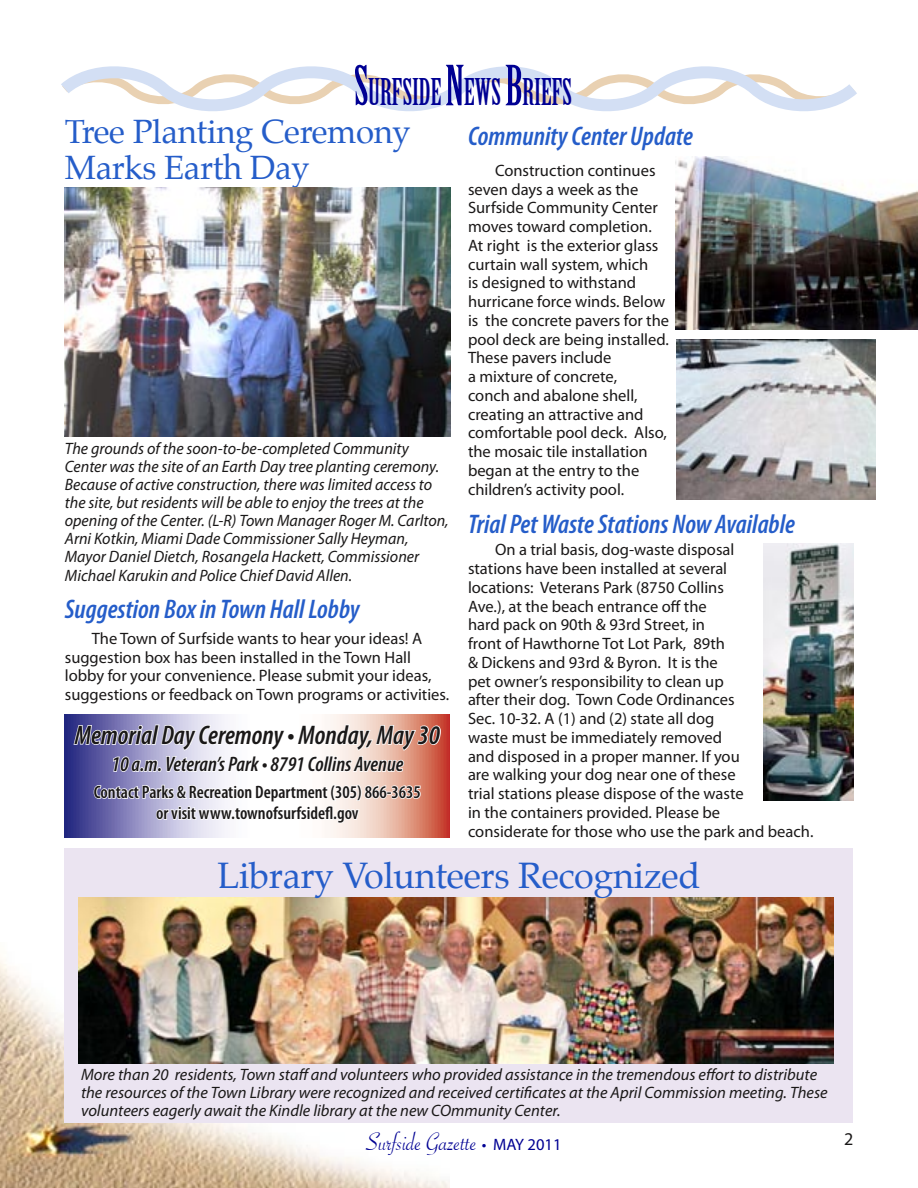
<style>
.page{position:relative;width:918px;height:1188px;background:#fff}
.page>*{position:absolute;margin:0;border:0;box-sizing:border-box;transform-origin:0 0}
.headline{font:36px "Palatino";letter-spacing:-.01em;color:#255dc9}
.headline-2{font:36px "Birch";letter-spacing:-.01em;color:#000093}
.headline-3{font:33px/36px "Palatino";letter-spacing:-.01em;color:#255dc9}
.subheads{font:italic 600 condensed 27px "Myriad Pro";color:#255dc9}
.subheads-2{font:italic 600 condensed 27px "Myriad Pro";color:#1a1818}
.t1{font:27px "Savoye Let Plain";color:#000093}
.subheads-3{font:italic 600 condensed 21px "Myriad Pro";color:#1a1818}
.subheads-4{font:600 condensed 18px "Myriad Pro";color:#1a1818}
.t2{font:18px "Myriad Pro";color:#1a1818}
.Body_Text{font:16.5px/18.8px "Myriad Pro";color:#1a1818}
.Body_Text-2{font:italic 16.5px/18.1px "Myriad Pro";color:#1a1818}
.caption{font:italic 16.5px/18px "Myriad Pro";color:#1a1818}
.s1{font-size:54px}
.s2{font-family:"Myriad Pro";font-size:16.5px}
</style>
<div class="page">
<img style="left:0;top:942px;width:450px;height:246px">
<div style="left:65px;top:848px;width:788px;height:275px;background:#ebe4f1"></div>
<svg style="left:61px;top:66px;width:796px;height:45px"></svg>
<img style="left:78px;top:897px;width:756px;height:167px">
<img style="left:676px;top:157px;width:242px;height:173px">
<img style="left:677px;top:339px;width:198px;height:161px">
<img style="left:763px;top:544px;width:90px;height:256px">
<svg style="left:65px;top:715px;width:385px;height:122px;background:#743057"></svg>
<svg style="left:73px;top:715px;width:369px;height:123px"></svg>
<img style="left:65px;top:188px;width:386px;height:249px">
<p class="headline-2" style="left:354px;top:73px;width:220px"><span class="s1">S</span>URFSIDE <span class="s1">N</span>EWS <span class="s1">B</span>RIEFS</p>
<p class="headline-3" style="left:65px;top:113px;width:348px">Tree Planting Ceremony<br>Marks Earth Day</p>
<p class="Body_Text-2" style="left:65px;top:440px;width:385px">The grounds of the soon-to-be-completed Community Center was the site of an Earth Day tree planting ceremony.<br>Because of active construction, there was limited access to the site, but residents will be able to enjoy the trees at the opening of the Center. (L-R) Town Manager Roger M. Carlton, Arni Kotkin, Miami Dade Commissioner Sally Heyman, Mayor Daniel Dietch, Rosangela Hackett, Commissioner Michael Karukin and Police Chief David Allen.</p>
<p class="subheads" style="left:65px;top:595px;width:296px">Suggestion Box in Town Hall Lobby</p>
<p class="Body_Text" style="left:65px;top:629px;width:386px;text-indent:27px">The Town of Surfside wants to hear your ideas! A suggestion box has been installed in the Town Hall lobby for your convenience. Please submit your ideas, suggestions or feedback on Town programs or activities.</p>
<p class="subheads-2" style="left:75px;top:721px;width:367px">Memorial Day Ceremony • Monday, May 30</p>
<p class="subheads-3" style="left:111px;top:753px;width:294px">10 a.m. Veteran’s Park • 8791 Collins Avenue</p>
<p class="subheads-4" style="left:94px;top:782px;width:329px">Contact Parks &amp; Recreation Department (305) 866-3635</p>
<p class="subheads-4" style="left:156px;top:803px;width:204px">or visit www.townofsurfsidefl.gov</p>
<p class="subheads" style="left:468px;top:121px;width:226px">Community Center Update</p>
<p class="Body_Text" style="left:468px;top:161px;width:203px;text-indent:27px">Construction continues seven days a week as the<br>Surfside Community Center moves toward completion.<br>At right is the exterior glass curtain wall system, which<br>is designed to withstand hurricane force winds. Below is the concrete pavers for the pool deck are being installed.<br>These pavers include<br>a mixture of concrete,<br>conch and abalone shell, creating an attractive and comfortable pool deck. Also, the mosaic tile installation began at the entry to the children’s activity pool.</p>
<p class="subheads" style="left:468px;top:510px;width:328px">Trial Pet Waste Stations Now Available</p>
<p class="Body_Text" style="left:468px;top:541px;width:347px;text-indent:27px">On a trial basis, dog-waste disposal<br>stations have been installed at several<br>locations: Veterans Park (8750 Collins<br>Ave.), at the beach entrance off the<br>hard pack on 90th &amp; 93rd Street, in<br>front of Hawthorne Tot Lot Park, 89th<br>&amp; Dickens and 93rd &amp; Byron. It is the<br>pet owner’s responsibility to clean up<br>after their dog. Town Code Ordinances<br>Sec. 10-32. A (1) and (2) state all dog<br>waste must be immediately removed<br>and disposed in a proper manner. If you<br>are walking your dog near one of these<br>trial stations please dispose of the waste<br>in the containers provided. Please be<br>considerate for those who use the park and beach.</p>
<p class="headline" style="left:218px;top:845px;width:484px">Library Volunteers Recognized</p>
<p class="caption" style="left:81px;top:1066px;width:748px">More than 20 residents, Town staff and volunteers who provided assistance in the tremendous effort to distribute the resources of the Town Library were recognized and received certificates at the April Commission meeting. These volunteers eagerly await the Kindle library at the new COmmunity Center.</p>
<p class="t1" style="left:366px;top:1123px;width:197px">Surfside Gazette <span class="s2">• MAY 2011</span></p>
<p class="t2" style="left:844px;top:1129px;width:11px">2</p>
</div>
